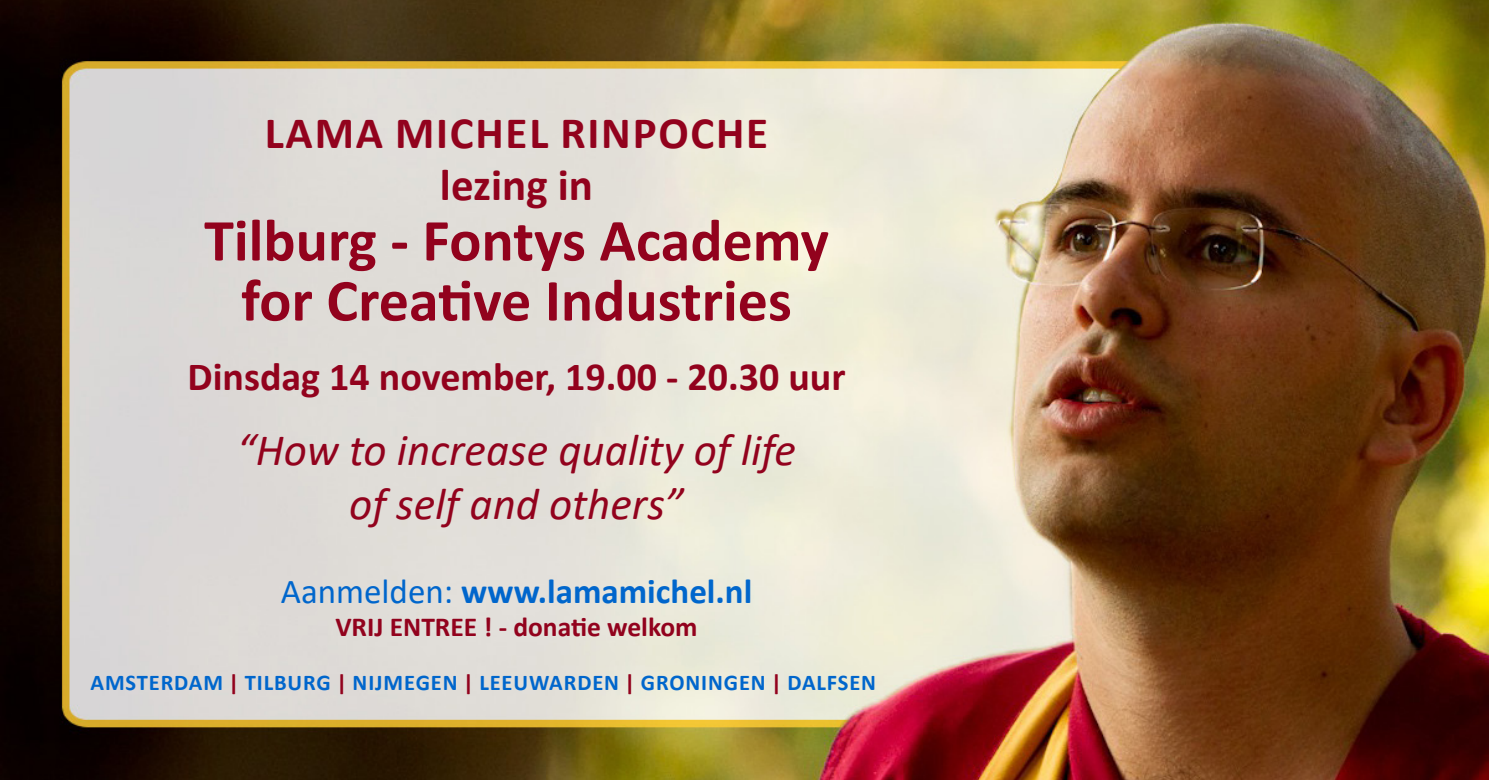
<style>
.page{position:relative;width:1489px;height:780px;background:#fff}
.page>*{position:absolute;margin:0;border:0;box-sizing:border-box;transform-origin:0 0}
.t1{font:700 60px/60px "Calibri";color:#92021d;text-align:center}
.t2{font:italic 45px/54px "Calibri";color:#92021d;text-align:center}
.t3{font:700 45px/52.5px "Calibri";letter-spacing:.04em;color:#92021d;text-align:center}
.t4{font:700 40px "Calibri";color:#92021d}
.t5{font:700 35px "Calibri";color:#06c}
.t6{font:700 27.5px "Calibri";color:#92021d}
.t7{font:700 22.5px "Calibri";letter-spacing:.04em;color:#06c}
.s1{font-weight:400}
.s2{color:#92021d}
</style>
<div class="page">
<img style="left:0;top:0;width:1488px;height:780px">
<h2 class="t3" style="left:265px;top:106px;width:505px">LAMA MICHEL RINPOCHE lezing in</h2>
<h1 class="t1" style="left:204px;top:210px;width:626px">Tilburg - Fontys Academy for Creative Industries</h1>
<h3 class="t4" style="left:187px;top:348px;width:659px">Dinsdag 14 november, 19.00 - 20.30 uur</h3>
<h2 class="t2" style="left:237px;top:421px;width:560px">“How to increase quality of life of self and others”</h2>
<h3 class="t5" style="left:281px;top:566px;width:473px"><span class="s1">Aanmelden:</span> www.lamamichel.nl</h3>
<p class="t6" style="left:335px;top:607px;width:364px">VRIJ ENTREE ! - donatie welkom</p>
<p class="t7" style="left:90px;top:666px;width:787px">AMSTERDAM <span class="s2">|</span> TILBURG <span class="s2">|</span> NIJMEGEN <span class="s2">|</span> LEEUWARDEN <span class="s2">|</span> GRONINGEN <span class="s2">|</span> DALFSEN</p>
</div>
